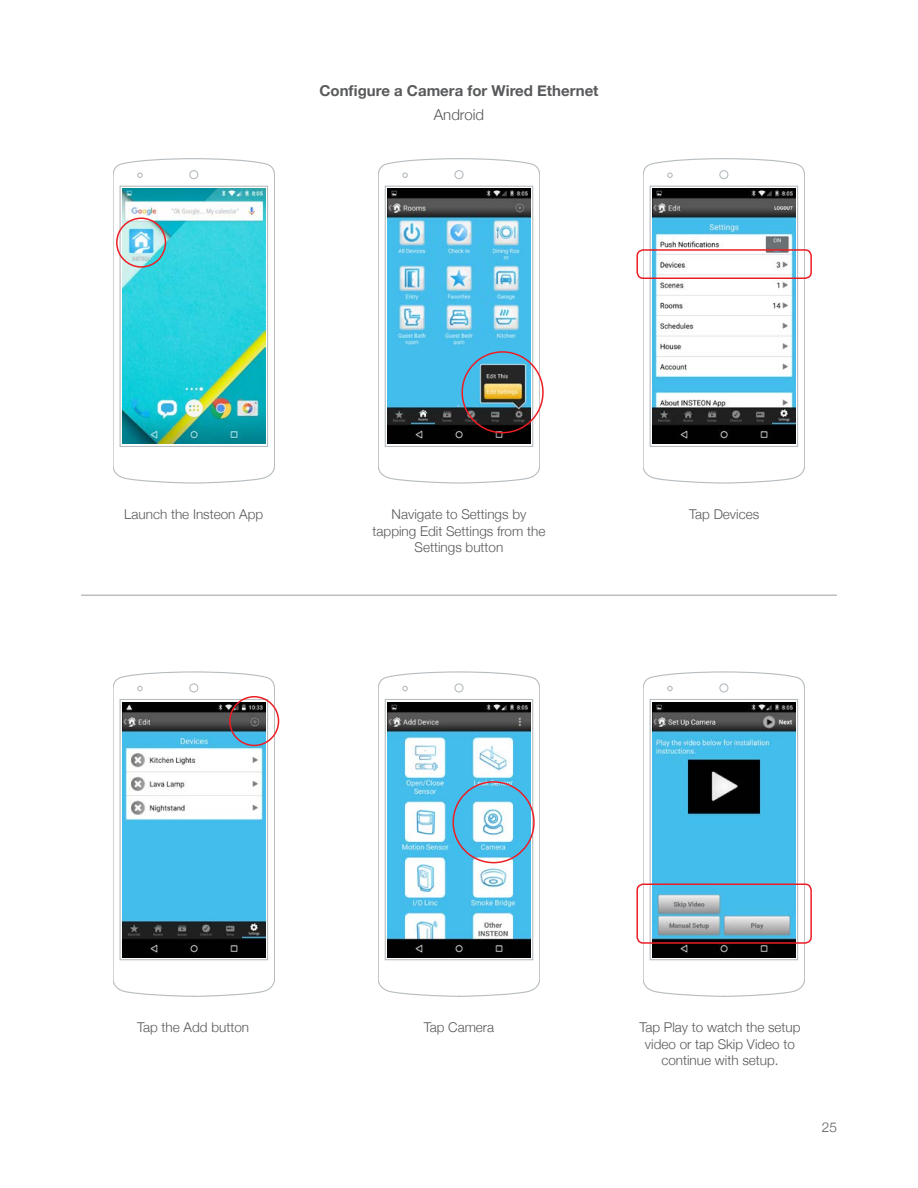
<style>
.page{position:relative;width:918px;height:1188px;background:#fff}
.page>*{position:absolute;margin:0;border:0;box-sizing:border-box;transform-origin:0 0}
.t1{font:700 15px "Helvetica Neue";color:#58595b}
.t2{font:300 15px "Helvetica Neue";color:#58595b}
.t3{font:300 13.5px/16.2px "Helvetica Neue";color:#58595b;text-align:center}
</style>
<div class="page">
<hr style="left:81px;top:594px;width:756px;height:2px;background:#bcbec0">
<svg style="left:113px;top:159px;width:162px;height:324px"></svg>
<svg style="left:113px;top:672px;width:162px;height:324px"></svg>
<svg style="left:378px;top:159px;width:162px;height:324px"></svg>
<svg style="left:378px;top:672px;width:162px;height:324px"></svg>
<svg style="left:643px;top:159px;width:162px;height:324px"></svg>
<svg style="left:643px;top:672px;width:162px;height:324px"></svg>
<img style="left:122px;top:189px;width:143px;height:255px">
<img style="left:122px;top:702px;width:143px;height:255px">
<img style="left:387px;top:189px;width:144px;height:255px">
<img style="left:387px;top:702px;width:144px;height:255px">
<img style="left:652px;top:189px;width:144px;height:255px">
<img style="left:652px;top:702px;width:144px;height:255px">
<div style="left:116px;top:218px;width:50px;height:50px;border:2px solid #ed1d24;border-radius:50%"></div>
<div style="left:461px;top:351px;width:83px;height:82px;border:2px solid #ed1d24;border-radius:50%"></div>
<div style="left:452px;top:781px;width:83px;height:82px;border:2px solid #ed1d24;border-radius:50%"></div>
<div style="left:229px;top:696px;width:50px;height:50px;border:2px solid #ed1d24;border-radius:50%"></div>
<div style="left:636px;top:249px;width:176px;height:30px;border:2px solid #ed1d24;border-radius:6px"></div>
<div style="left:636px;top:884px;width:176px;height:60px;border:2px solid #ed1d24;border-radius:6px"></div>
<p class="t1" style="left:319px;top:79px;width:281px">Configure a Camera for Wired Ethernet</p>
<p class="t2" style="left:434px;top:102px;width:52px">Android</p>
<p class="t3" style="left:124px;top:506px;width:141px">Launch the Insteon App</p>
<p class="t3" style="left:392px;top:506px;width:136px">Navigate to Settings by</p>
<p class="t3" style="left:689px;top:506px;width:72px">Tap Devices</p>
<p class="t3" style="left:373px;top:522px;width:174px">tapping Edit Settings from the<br>Settings button</p>
<p class="t3" style="left:424px;top:1019px;width:72px">Tap Camera</p>
<p class="t3" style="left:137px;top:1019px;width:114px">Tap the Add button</p>
<p class="t3" style="left:639px;top:1019px;width:163px">Tap Play to watch the setup video or tap Skip Video to continue with setup.</p>
<p class="t3" style="left:822px;top:1118px;width:17px">25</p>
</div>
